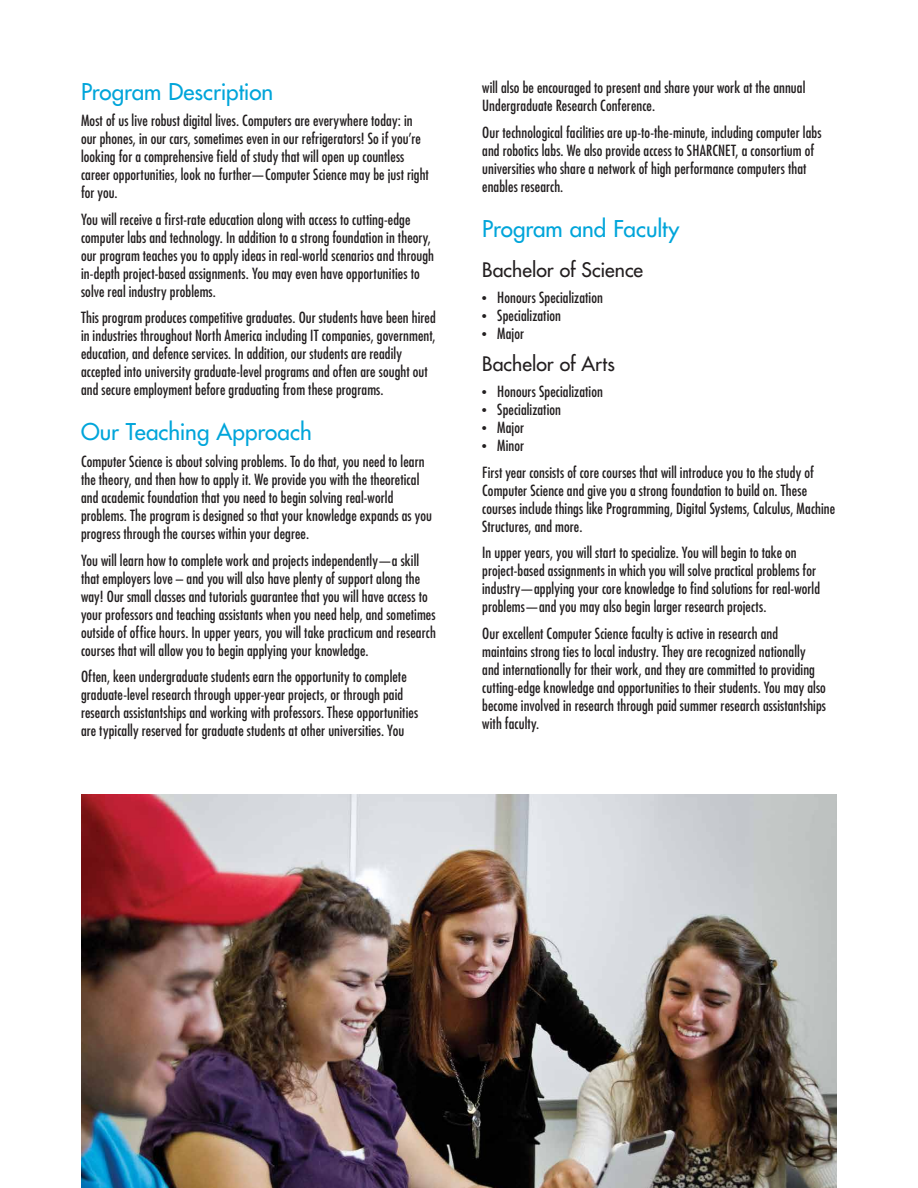
<style>
.page{position:relative;width:918px;height:1188px;background:#fff}
.page>*{position:absolute;margin:0;border:0;box-sizing:border-box;transform-origin:0 0}
.H1_Blue_Header{font:500 22.5px "Futura Std";color:#00a5da}
.H2_Black_Header{font:500 19.5px "Futura Std";color:#231f20}
.P_Body_Copy{font:condensed 15px/18px "Futura Std";letter-spacing:.005em;color:#231f20}
.s1{font-weight:300;font-size:10.5px}
</style>
<div class="page">
<img style="left:81px;top:795px;width:756px;height:393px">
<p class="H1_Blue_Header" style="left:81px;top:77px;width:194px">Program Description</p>
<h5 class="P_Body_Copy" style="left:81px;top:112px;width:349px">Most of us live robust digital lives. Computers are everywhere today: in our phones, in our cars, sometimes even in our refrigerators! So if you’re looking for a comprehensive field of study that will open up countless career opportunities, look no further—Computer Science may be just right for you.</h5>
<h5 class="P_Body_Copy" style="left:81px;top:210px;width:355px">You will receive a first-rate education along with access to cutting-edge computer labs and technology. In addition to a strong foundation in theory, our program teaches you to apply ideas in real-world scenarios and through in-depth project-based assignments. You may even have opportunities to solve real industry problems.</h5>
<h5 class="P_Body_Copy" style="left:81px;top:309px;width:356px">This program produces competitive graduates. Our students have been hired in industries throughout North America including IT companies, government, education, and defence services. In addition, our students are readily accepted into university graduate-level programs and often are sought out and secure employment before graduating from these programs.</h5>
<p class="H1_Blue_Header" style="left:81px;top:418px;width:232px">Our Teaching Approach</p>
<h5 class="P_Body_Copy" style="left:81px;top:452px;width:352px">Computer Science is about solving problems. To do that, you need to learn the theory, and then how to apply it. We provide you with the theoretical and academic foundation that you need to begin solving real-world problems. The program is designed so that your knowledge expands as you progress through the courses within your degree.</h5>
<h5 class="P_Body_Copy" style="left:81px;top:551px;width:356px">You will learn how to complete work and projects independently—a skill that employers love – and you will also have plenty of support along the way! Our small classes and tutorials guarantee that you will have access to your professors and teaching assistants when you need help, and sometimes outside of office hours. In upper years, you will take practicum and research courses that will allow you to begin applying your knowledge.</h5>
<h5 class="P_Body_Copy" style="left:81px;top:668px;width:339px">Often, keen undergraduate students earn the opportunity to complete graduate-level research through upper-year projects, or through paid research assistantships and working with professors. These opportunities are typically reserved for graduate students at other universities. You</h5>
<h5 class="P_Body_Copy" style="left:482px;top:79px;width:325px">will also be encouraged to present and share your work at the annual<br>Undergraduate Research Conference.</h5>
<h5 class="P_Body_Copy" style="left:482px;top:123px;width:341px">Our technological facilities are up-to-the-minute, including computer labs and robotics labs. We also provide access to SHARCNET, a consortium of universities who share a network of high performance computers that enables research.</h5>
<p class="H1_Blue_Header" style="left:482px;top:215px;width:199px">Program and Faculty</p>
<p class="H2_Black_Header" style="left:482px;top:257px;width:162px">Bachelor of Science</p>
<p class="P_Body_Copy" style="left:482px;top:289px;width:122px"><span class="s1">•</span> Honours Specialization</p>
<p class="P_Body_Copy" style="left:482px;top:307px;width:80px"><span class="s1">•</span> Specialization</p>
<p class="P_Body_Copy" style="left:482px;top:325px;width:43px"><span class="s1">•</span> Major</p>
<p class="H2_Black_Header" style="left:482px;top:351px;width:134px">Bachelor of Arts</p>
<p class="P_Body_Copy" style="left:482px;top:383px;width:122px"><span class="s1">•</span> Honours Specialization</p>
<p class="P_Body_Copy" style="left:482px;top:401px;width:80px"><span class="s1">•</span> Specialization</p>
<p class="P_Body_Copy" style="left:482px;top:419px;width:43px"><span class="s1">•</span> Major</p>
<p class="P_Body_Copy" style="left:482px;top:437px;width:44px"><span class="s1">•</span> Minor</p>
<h5 class="P_Body_Copy" style="left:482px;top:463px;width:355px">First year consists of core courses that will introduce you to the study of Computer Science and give you a strong foundation to build on. These courses include things like Programming, Digital Systems, Calculus, Machine Structures, and more.</h5>
<h5 class="P_Body_Copy" style="left:482px;top:544px;width:339px">In upper years, you will start to specialize. You will begin to take on project-based assignments in which you will solve practical problems for industry—applying your core knowledge to find solutions for real-world problems—and you may also begin larger research projects.</h5>
<h5 class="P_Body_Copy" style="left:482px;top:624px;width:345px">Our excellent Computer Science faculty is active in research and maintains strong ties to local industry. They are recognized nationally and internationally for their work, and they are committed to providing cutting-edge knowledge and opportunities to their students. You may also become involved in research through paid summer research assistantships with faculty.</h5>
</div>
